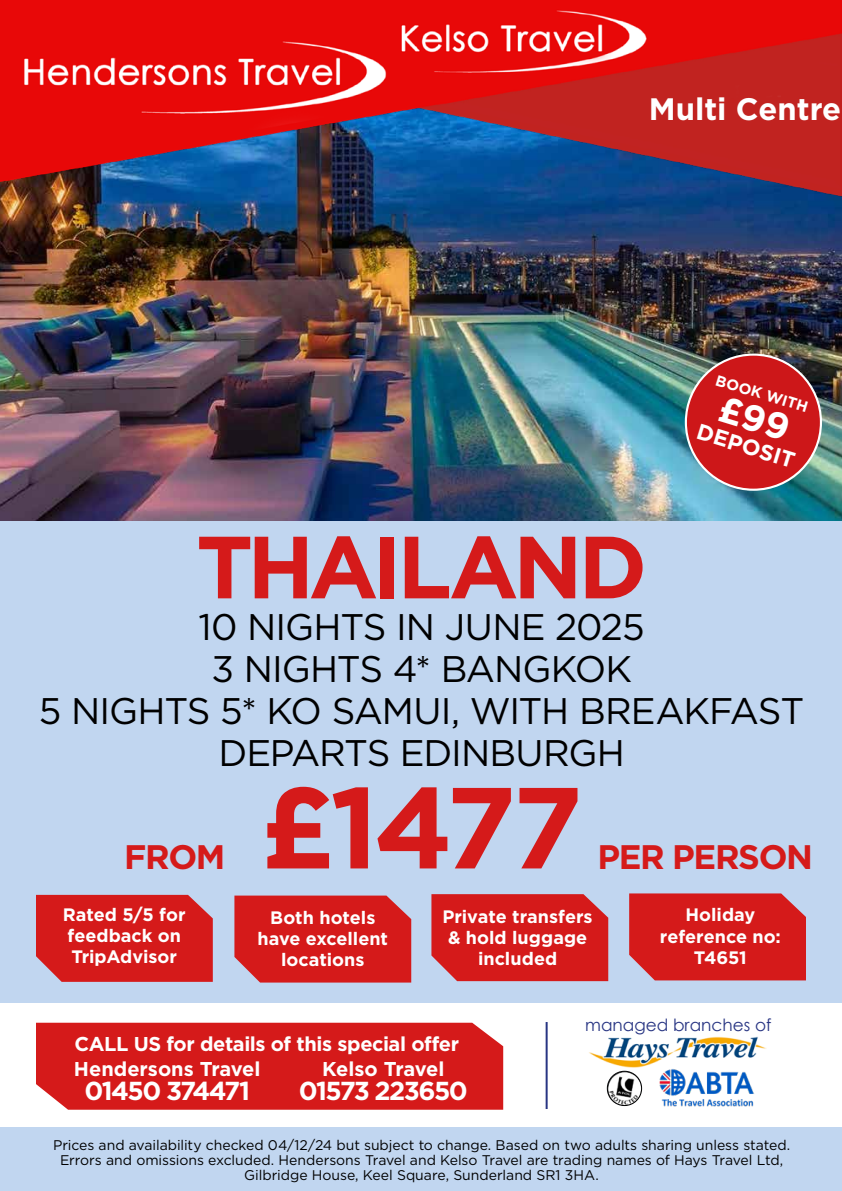
<style>
.page{position:relative;width:842px;height:1191px;background:#fff}
.page>*{position:absolute;margin:0;border:0;box-sizing:border-box;transform-origin:0 0}
.t1{font:700 115px "Gotham";color:#d51a1a}
.t2{font:700 88px "Gotham";letter-spacing:-.06em;color:#d51a1a}
.t3{font:37px/42px "Gotham HTF";letter-spacing:-.025em;color:#000;text-align:center}
.t4{font:700 34px "Gotham";letter-spacing:-.04em;color:#d51a1a}
.t5{font:700 31px "Gotham";color:#fff}
.t6{font:700 26px "Gotham";letter-spacing:-.06em;color:#fff}
.t7{font:700 22.2px "Gotham";color:#fff}
.t8{font:700 20px/25.8px "Gotham";letter-spacing:-.02em;color:#fff}
.t9{font:700 18px/21.2px "Gotham";color:#fff;text-align:center}
.t10{font:16.9px "Century Gothic";color:#283583}
.t11{font:700 15.2px "Gotham";color:#fff}
.t12{font:14px/15px "Gotham HTF";letter-spacing:-.005em;color:#000;text-align:center}
</style>
<div class="page">
<div style="left:0;top:1127px;width:842px;height:64px;background:#c1d6f0"></div>
<hr style="left:546px;top:1022px;width:2px;height:87px;background:#283583">
<img style="left:659px;top:1069px;width:96px;height:37px">
<img style="left:607px;top:1071px;width:34px;height:34px">
<div style="left:607px;top:1071px;width:35px;height:34px;border:1px solid #000;border-radius:50%"></div>
<div style="left:0;top:508px;width:842px;height:494px;background:#c1d6f0"></div>
<img style="left:589px;top:1036px;width:178px;height:31px">
<div style="left:36px;top:1022px;width:467px;height:87px;background:#d51a1a"></div>
<div style="left:36px;top:895px;width:177px;height:86px;background:#d51a1a"></div>
<div style="left:234px;top:895px;width:177px;height:87px;background:#d51a1a"></div>
<div style="left:431px;top:894px;width:177px;height:87px;background:#d51a1a"></div>
<div style="left:629px;top:893px;width:177px;height:87px;background:#d51a1a"></div>
<img style="left:0;top:276px;width:842px;height:245px">
<div style="left:686px;top:354px;width:135px;height:136px;background:#cd1719;border-radius:50%"></div>
<img style="left:0;top:0;width:842px;height:276px">
<h3 class="t5" style="left:649px;top:91px;width:194px">Multi Centre</h3>
<h3 class="t5" style="left:655px;top:91px;width:177px">Winter Sun</h3>
<p class="t11" style="left:719px;top:371px;width:97px;rotate:17deg">BOOK WITH</p>
<h3 class="t7" style="left:701px;top:418px;width:103px;rotate:17deg">DEPOSIT</h3>
<h2 class="t2" style="left:196px;top:516px;width:452px">THAILAND</h2>
<h3 class="t3" style="left:39px;top:605px;width:767px">10 NIGHTS IN JUNE 2025<br>3 NIGHTS 4* BANGKOK<br>5 NIGHTS 5* KO SAMUI, WITH BREAKFAST<br>DEPARTS EDINBURGH</h3>
<h1 class="t1" style="left:260px;top:761px;width:324px">£1477</h1>
<p class="t9" style="left:63px;top:903px;width:124px;text-align:left">Rated 5/5 for feedback on<br>TripAdvisor</p>
<p class="t9" style="left:258px;top:906px;width:132px">Both hotels have excellent locations</p>
<p class="t9" style="left:443px;top:905px;width:152px">Private transfers &amp; hold luggage included</p>
<p class="t9" style="left:660px;top:904px;width:122px">Holiday reference no:<br>T4651</p>
<h3 class="t4" style="left:124px;top:837px;width:103px">FROM</h3>
<h3 class="t4" style="left:597px;top:837px;width:217px">PER PERSON</h3>
<h3 class="t8" style="left:74px;top:1030px;width:387px">CALL US for details of this special offer<br>Hendersons Travel</h3>
<h3 class="t6" style="left:84px;top:1076px;width:167px">01450 374471</h3>
<h3 class="t8" style="left:322px;top:1055px;width:124px">Kelso Travel</h3>
<h3 class="t6" style="left:299px;top:1076px;width:170px">01573 223650</h3>
<p class="t10" style="left:585px;top:1013px;width:188px">managed branches of</p>
<p class="t12" style="left:53px;top:1137px;width:739px">Prices and availability checked 04/12/24 but subject to change. Based on two adults sharing unless stated.<br>Errors and omissions excluded. Hendersons Travel and Kelso Travel are trading names of Hays Travel Ltd,<br>Gilbridge House, Keel Square, Sunderland SR1 3HA.</p>
</div>
